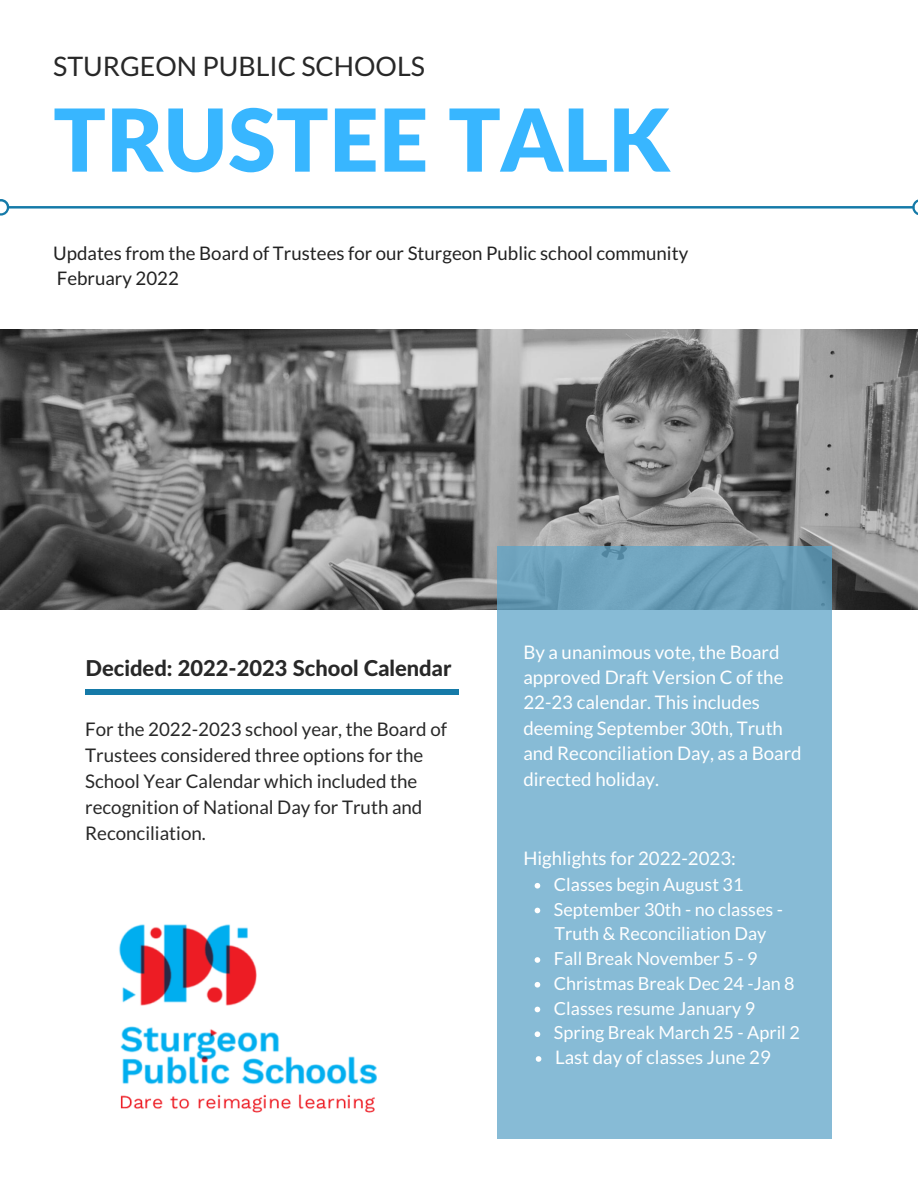
<style>
.page{position:relative;width:918px;height:1188px;background:#fff}
.page>*{position:absolute;margin:0;border:0;box-sizing:border-box;transform-origin:0 0}
.t1{font:900 86.7px "Lato Latin";color:#38b6ff}
.t2{font:26.85px "Lato";color:#282828}
.t3{font:800 21.9px "Lato Latin";color:#282828}
.t4{font:18.75px/25.8px "Lato";color:#282828}
.t5{font:18.75px "Lato";color:#fff}
.t6{font:18.6px/25.3px "Lato";color:#fff}
.t7{font:18.6px/25.3px "Lato";color:#222}
.t8{font:18px "Lato";color:#fff}
</style>
<div class="page">
<svg style="left:0;top:199px;width:918px;height:17px"></svg>
<img style="left:0;top:329px;width:918px;height:281px">
<div style="left:85px;top:690px;width:374px;height:5px;background:#157aa8"></div>
<svg style="left:497px;top:546px;width:334px;height:593px;background:#83b7d2"></svg>
<svg style="left:535px;top:883px;width:5px;height:6px"></svg>
<svg style="left:535px;top:908px;width:5px;height:5px"></svg>
<svg style="left:535px;top:957px;width:5px;height:6px"></svg>
<svg style="left:535px;top:982px;width:5px;height:6px"></svg>
<svg style="left:535px;top:1007px;width:5px;height:5px"></svg>
<svg style="left:535px;top:1031px;width:5px;height:6px"></svg>
<svg style="left:536px;top:1056px;width:5px;height:6px"></svg>
<img style="left:119px;top:924px;width:258px;height:189px">
<p class="t2" style="left:53px;top:50px;width:373px">STURGEON PUBLIC SCHOOLS</p>
<p class="t1" style="left:53px;top:102px;width:618px">TRUSTEE TALK</p>
<p class="t7" style="left:53px;top:240px;width:637px">Updates from the Board of Trustees for our Sturgeon Public school community<br>February 2022</p>
<p class="t3" style="left:85px;top:658px;width:367px">Decided: 2022-2023 School Calendar</p>
<p class="t4" style="left:85px;top:716px;width:363px">For the 2022-2023 school year, the Board of Trustees considered three options for the School Year Calendar which included the recognition of National Day for Truth and Reconciliation.</p>
<p class="t6" style="left:523px;top:639px;width:280px">By a unanimous vote, the Board approved Draft Version C of the<br>22-23 calendar. This includes deeming September 30th, Truth and Reconciliation Day, as a Board directed holiday.</p>
<p class="t5" style="left:523px;top:846px;width:214px">Highlights for 2022-2023:</p>
<p class="t8" style="left:554px;top:873px;width:191px">Classes begin August 31</p>
<p class="t8" style="left:554px;top:898px;width:231px">September 30th - no classes -</p>
<p class="t8" style="left:554px;top:947px;width:205px">Fall Break November 5 - 9</p>
<p class="t8" style="left:554px;top:972px;width:242px">Christmas Break Dec 24 -Jan 8</p>
<p class="t8" style="left:554px;top:997px;width:203px">Classes resume January 9</p>
<p class="t8" style="left:554px;top:1022px;width:247px">Spring Break March 25 - April 2</p>
<p class="t5" style="left:555px;top:1046px;width:217px">Last day of classes June 29</p>
<p class="t8" style="left:555px;top:923px;width:213px">Truth &amp; Reconciliation Day</p>
</div>
